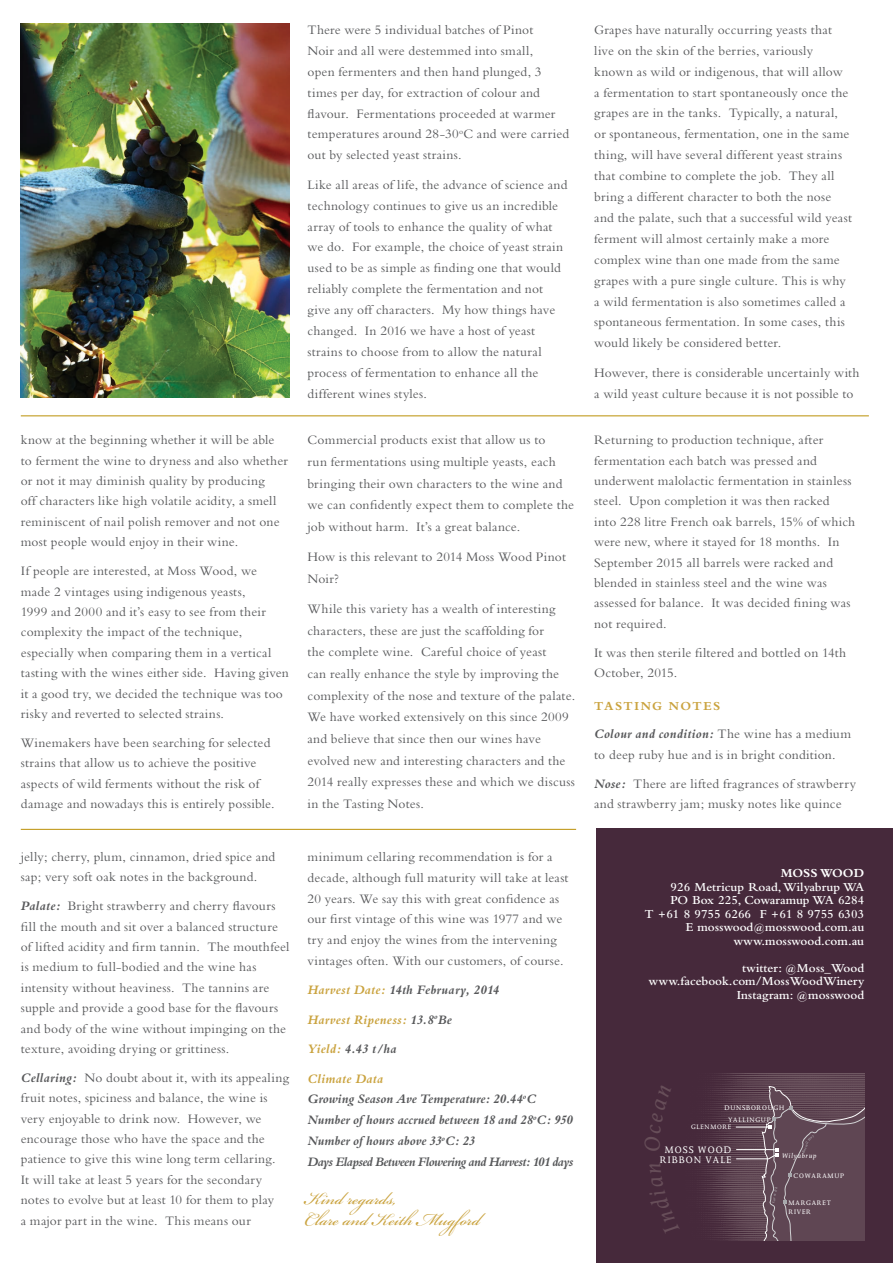
<style>
.page{position:relative;width:893px;height:1263px;background:#fff}
.page>*{position:absolute;margin:0;border:0;box-sizing:border-box;transform-origin:0 0}
.t1{font:27px/21px "Bickham Script MM 400";color:#caa33f}
.t2{font:13.5px/20.4px "Bembo";letter-spacing:.015em;color:#57585a}
.t3{font:italic 700 13.5px/20.9px "Bembo";letter-spacing:-.01em;color:#57585a}
.t4{font:italic 700 13.5px/29.4px "Bembo";letter-spacing:.015em;color:#caa33f}
.t5{font:600 12.75px/13.5px "Bembo";color:#fff;text-align:right}
.t6{font:700 12.75px "Bembo";letter-spacing:.11em;color:#caa33f}
.t7{font:700 12.75px "Bembo";color:#fff}
.t8{font:10.8px "Octavian";letter-spacing:.1em;color:#fff}
.t9{font:7.5px/9px "Octavian";letter-spacing:.1em;color:#fff}
.t10{font:italic 7.5px "Octavian";letter-spacing:.1em;color:#fff}
.t11{font:7.35px "Octavian";letter-spacing:.1em;color:#fff}
.s1{font-weight:700;font-style:italic}
.s2{color:#57585a}
</style>
<div class="page">
<img style="left:21px;top:24px;width:269px;height:374px">
<div style="left:596px;top:829px;width:297px;height:434px;background:#46293b"></div>
<img style="left:703px;top:1075px;width:32px;height:166px">
<hr style="left:21px;top:415px;width:848px;height:1px;background:#bb9006">
<hr style="left:21px;top:829px;width:555px;height:1px;background:#bb9006">
<svg style="left:735px;top:1074px;width:129px;height:167px;background:#644c58"></svg>
<p class="t2" style="left:21px;top:429px;width:269px">know at the beginning whether it will be able to ferment the wine to dryness and also whether or not it may diminish quality by producing<br>off characters like high volatile acidity, a smell reminiscent of nail polish remover and not one most people would enjoy in their wine.</p>
<p class="t2" style="left:21px;top:560px;width:270px">If people are interested, at Moss Wood, we made 2 vintages using indigenous yeasts,<br>1999 and 2000 and it’s easy to see from their complexity the impact of the technique, especially when comparing them in a vertical tasting with the wines either side. Having given it a good try, we decided the technique was too risky and reverted to selected strains.</p>
<p class="t2" style="left:21px;top:732px;width:255px">Winemakers have been searching for selected strains that allow us to achieve the positive aspects of wild ferments without the risk of damage and nowadays this is entirely possible.</p>
<p class="t2" style="left:308px;top:19px;width:263px;line-height:20.9px">There were 5 individual batches of Pinot<br>Noir and all were destemmed into small,<br>open fermenters and then hand plunged, 3 times per day, for extraction of colour and flavour. Fermentations proceeded at warmer temperatures around 28-30<sup>o</sup>C and were carried out by selected yeast strains.</p>
<p class="t2" style="left:308px;top:174px;width:261px;line-height:20.9px">Like all areas of life, the advance of science and technology continues to give us an incredible array of tools to enhance the quality of what we do. For example, the choice of yeast strain used to be as simple as finding one that would reliably complete the fermentation and not give any off characters. My how things have changed. In 2016 we have a host of yeast strains to choose from to allow the natural process of fermentation to enhance all the different wines styles.</p>
<p class="t2" style="left:307px;top:429px;width:268px;line-height:21.8px">Commercial products exist that allow us to<br>run fermentations using multiple yeasts, each bringing their own characters to the wine and we can confidently expect them to complete the job without harm. It’s a great balance.</p>
<p class="t2" style="left:307px;top:546px;width:260px;line-height:21.8px">How is this relevant to 2014 Moss Wood Pinot<br>Noir?</p>
<p class="t2" style="left:307px;top:598px;width:269px;line-height:21.8px">While this variety has a wealth of interesting characters, these are just the scaffolding for<br>the complete wine. Careful choice of yeast<br>can really enhance the style by improving the complexity of the nose and texture of the palate.<br>We have worked extensively on this since 2009 and believe that since then our wines have evolved new and interesting characters and the 2014 really expresses these and which we discuss in the Tasting Notes.</p>
<p class="t2" style="left:21px;top:846px;width:256px">jelly; cherry, plum, cinnamon, dried spice and sap; very soft oak notes in the background.</p>
<p class="t2" style="left:21px;top:895px;width:270px"><span class="s1">Palate:</span> Bright strawberry and cherry flavours fill the mouth and sit over a balanced structure of lifted acidity and firm tannin. The mouthfeel is medium to full-bodied and the wine has intensity without heaviness. The tannins are supple and provide a good base for the flavours and body of the wine without impinging on the texture, avoiding drying or grittiness.</p>
<p class="t2" style="left:21px;top:1067px;width:270px"><span class="s1">Cellaring:</span> No doubt about it, with its appealing fruit notes, spiciness and balance, the wine is very enjoyable to drink now. However, we encourage those who have the space and the patience to give this wine long term cellaring.<br>It will take at least 5 years for the secondary notes to evolve but at least 10 for them to play<br>a major part in the wine. This means our</p>
<p class="t2" style="left:307px;top:846px;width:263px;line-height:20.9px">minimum cellaring recommendation is for a decade, although full maturity will take at least 20 years. We say this with great confidence as our first vintage of this wine was 1977 and we try and enjoy the wines from the intervening vintages often. With our customers, of course.</p>
<p class="t4" style="left:307px;top:975px;width:193px">Harvest Date: <span class="s2">14th February, 2014<br></span>Harvest Ripeness: <span class="s2">13.8</span><sup>o</sup><span class="s2">Be<br></span>Yield: <span class="s2">4.43 t/ha<br></span>Climate Data</p>
<p class="t3" style="left:307px;top:1089px;width:267px">Growing Season Ave Temperature: 20.44<sup>o</sup>C Number of hours accrued between 18 and 28<sup>o</sup>C: 950<br>Number of hours above 33<sup>o</sup>C: 23<br>Days Elapsed Between Flowering and Harvest: 101 days</p>
<h1 class="t1" style="left:305px;top:1188px;width:177px">Kind regards,<br>Clare and Keith Mugford</h1>
<p class="t2" style="left:594px;top:19px;width:259px;line-height:20.9px">Grapes have naturally occurring yeasts that live on the skin of the berries, variously known as wild or indigenous, that will allow<br>a fermentation to start spontaneously once the grapes are in the tanks. Typically, a natural, or spontaneous, fermentation, one in the same thing, will have several different yeast strains that combine to complete the job. They all bring a different character to both the nose and the palate, such that a successful wild yeast ferment will almost certainly make a more complex wine than one made from the same grapes with a pure single culture. This is why a wild fermentation is also sometimes called a spontaneous fermentation. In some cases, this would likely be considered better.</p>
<p class="t2" style="left:594px;top:362px;width:267px;line-height:20.9px">However, there is considerable uncertainly with a wild yeast culture because it is not possible to</p>
<p class="t2" style="left:594px;top:430px;width:263px">Returning to production technique, after fermentation each batch was pressed and underwent malolactic fermentation in stainless steel. Upon completion it was then racked<br>into 228 litre French oak barrels, 15% of which were new, where it stayed for 18 months. In September 2015 all barrels were racked and blended in stainless steel and the wine was assessed for balance. It was decided fining was not required.</p>
<p class="t2" style="left:594px;top:642px;width:254px">It was then sterile filtered and bottled on 14th<br>October, 2015.</p>
<p class="t6" style="left:594px;top:698px;width:128px">TASTING NOTES</p>
<p class="t2" style="left:594px;top:724px;width:259px"><span class="s1">Colour and condition:</span> The wine has a medium to deep ruby hue and is in bright condition.</p>
<p class="t2" style="left:594px;top:773px;width:263px"><span class="s1">Nose:</span> There are lifted fragrances of strawberry and strawberry jam; musky notes like quince</p>
<p class="t7" style="left:781px;top:866px;width:85px">MOSS WOOD</p>
<p class="t5" style="left:645px;top:880px;width:221px">926 Metricup Road, Wilyabrup WA<br>PO Box 225, Cowaramup WA 6284<br>T +61 8 9755 6266 F +61 8 9755 6303<br>E mosswood@mosswood.com.au www.mosswood.com.au</p>
<p class="t5" style="left:649px;top:961px;width:217px">twitter: @Moss_Wood www.facebook.com/MossWoodWinery<br>Instagram: @mosswood</p>
<p class="t9" style="left:724px;top:1103px;width:61px">DUNSBOROUGH</p>
<p class="t9" style="left:728px;top:1115px;width:44px">YALLINGUP</p>
<p class="t11" style="left:691px;top:1123px;width:42px">GLENMORE</p>
<p class="t8" style="left:660px;top:1154px;width:73px">RIBBON VALE</p>
<p class="t8" style="left:665px;top:1144px;width:68px">MOSS WOOD</p>
<p class="t10" style="left:782px;top:1152px;width:36px">Wilyabrup</p>
<p class="t9" style="left:794px;top:1171px;width:52px">COWARAMUP</p>
<p class="t9" style="left:789px;top:1198px;width:44px">MARGARET<br>RIVER</p>
</div>
